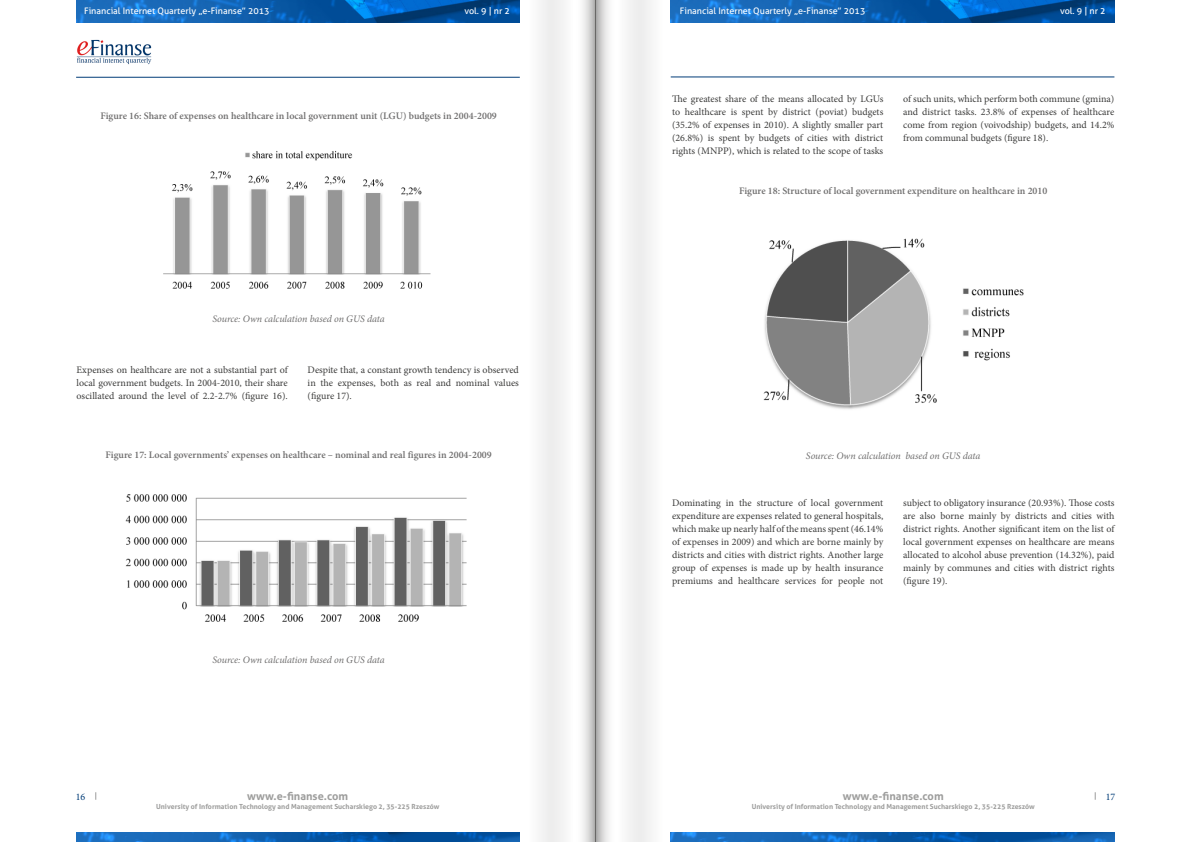
<style>
.page{position:relative;width:1191px;height:842px;background:#fff}
.page>*{position:absolute;margin:0;border:0;box-sizing:border-box;transform-origin:0 0}
.t1{font:700 11px "Aller";color:#9d9d9c}
.t2{font:10px/13px "Minion Pro";color:#3c3c3b;text-align:justify}
.t3{font:600 10px "Minion Pro";color:#706f6f}
.t4{font:italic 10px "Minion Pro";letter-spacing:-.005em;color:#706f6f}
.t5{font:10px "Minion Pro";color:#003c77}
.t6{font:9px "Aller";color:#fff}
.t7{font:700 7px "Aller";color:#9d9d9c}
</style>
<div class="page">
<img style="left:77px;top:39px;width:74px;height:26px">
<img style="left:670px;top:0;width:444px;height:22px">
<img style="left:76px;top:0;width:444px;height:22px">
<img style="left:76px;top:832px;width:444px;height:10px">
<img style="left:670px;top:832px;width:444px;height:10px">
<hr style="left:76px;top:77px;width:444px;height:1px;background:#003c77">
<hr style="left:670px;top:77px;width:444px;height:1px;background:#003c77">
<svg style="left:595px;top:0;width:56px;height:842px"></svg>
<svg style="left:541px;top:0;width:54px;height:842px"></svg>
<img style="left:763px;top:238px;width:261px;height:171px">
<img style="left:163px;top:151px;width:268px;height:138px">
<img style="left:125px;top:494px;width:342px;height:128px">
<p class="t6" style="left:84px;top:6px;width:187px">Financial Internet Quarterly „e-Finanse” 2013</p>
<p class="t6" style="left:464px;top:6px;width:47px">vol. 9 | nr 2</p>
<p class="t6" style="left:680px;top:6px;width:187px">Financial Internet Quarterly „e-Finanse” 2013</p>
<p class="t6" style="left:1060px;top:6px;width:47px">vol. 9 | nr 2</p>
<p class="t3" style="left:100px;top:109px;width:398px">Figure 16: Share of expenses on healthcare in local government unit (LGU) budgets in 2004-2009</p>
<p class="t4" style="left:212px;top:311px;width:174px">Source: Own calculation based on GUS data</p>
<p class="t2" style="left:77px;top:363px;width:213px">Expenses on healthcare are not a substantial part of local government budgets. In 2004-2010, their share oscillated around the level of 2.2-2.7% (figure 16).</p>
<p class="t2" style="left:308px;top:363px;width:213px">Despite that, a constant growth tendency is observed in the expenses, both as real and nominal values (figure 17).</p>
<p class="t3" style="left:105px;top:448px;width:388px">Figure 17: Local governments’ expenses on healthcare – nominal and real figures in 2004-2009</p>
<p class="t4" style="left:212px;top:653px;width:174px">Source: Own calculation based on GUS data</p>
<p class="t2" style="left:672px;top:93px;width:213px">The greatest share of the means allocated by LGUs to healthcare is spent by district (poviat) budgets (35.2% of expenses in 2010). A slightly smaller part (26.8%) is spent by budgets of cities with district rights (MNPP), which is related to the scope of tasks</p>
<p class="t2" style="left:903px;top:93px;width:213px">of such units, which perform both commune (gmina) and district tasks. 23.8% of expenses of healthcare come from region (voivodship) budgets, and 14.2% from communal budgets (figure 18).</p>
<p class="t3" style="left:739px;top:184px;width:310px">Figure 18: Structure of local government expenditure on healthcare in 2010</p>
<p class="t4" style="left:806px;top:449px;width:176px">Source: Own calculation based on GUS data</p>
<p class="t2" style="left:672px;top:497px;width:213px">Dominating in the structure of local government expenditure are expenses related to general hospitals, which make up nearly half of the means spent (46.14% of expenses in 2009) and which are borne mainly by districts and cities with district rights. Another large group of expenses is made up by health insurance premiums and healthcare services for people not</p>
<p class="t2" style="left:903px;top:497px;width:213px">subject to obligatory insurance (20.93%). Those costs are also borne mainly by districts and cities with district rights. Another significant item on the list of local government expenses on healthcare are means allocated to alcohol abuse prevention (14.32%), paid mainly by communes and cities with district rights (figure 19).</p>
<p class="t1" style="left:247px;top:790px;width:102px">www.e-finanse.com</p>
<p class="t7" style="left:156px;top:802px;width:285px">University of Information Technology and Management Sucharskiego 2, 35-225 Rzeszów</p>
<p class="t1" style="left:842px;top:790px;width:102px">www.e-finanse.com</p>
<p class="t7" style="left:751px;top:802px;width:285px">University of Information Technology and Management Sucharskiego 2, 35-225 Rzeszów</p>
<p class="t5" style="left:76px;top:790px;width:11px">16</p>
<p class="t5" style="left:1105px;top:790px;width:11px">17</p>
</div>
